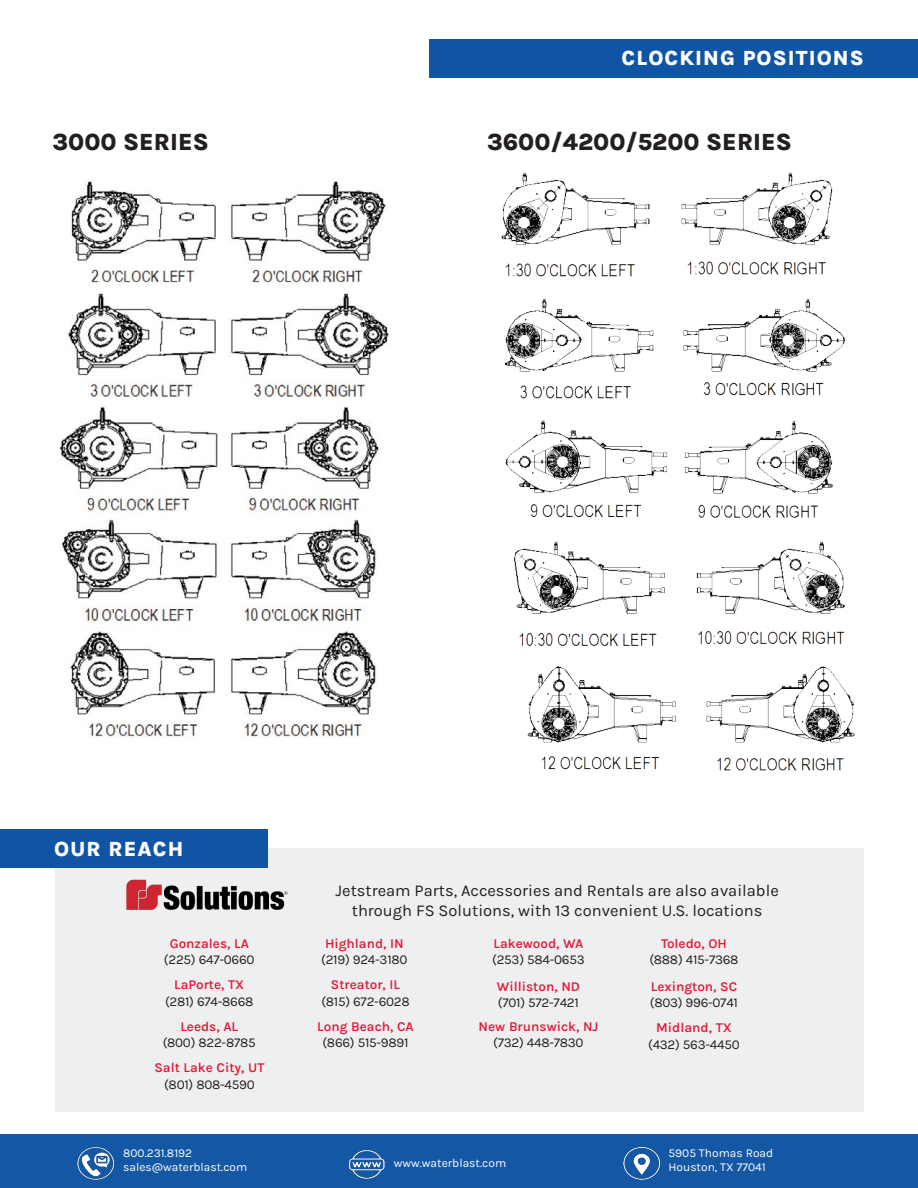
<style>
.page{position:relative;width:918px;height:1188px;background:#fff}
.page>*{position:absolute;margin:0;border:0;box-sizing:border-box;transform-origin:0 0}
.t1{font:800 24px "Karla";color:#231f20}
.t2{font:800 21px "Karla";letter-spacing:.05em;color:#fff}
.t3{font:16.5px/19.8px "Karla";color:#231f20;text-align:center}
.t4{font:13.5px "Karla";letter-spacing:-.02em;color:#231f20}
.t5{font:600 13.5px "Karla";color:#e51836}
.t6{font:12px/14.4px "Karla";color:#fff}
</style>
<div class="page">
<div style="left:55px;top:849px;width:809px;height:263px;background:#edeff0"></div>
<div style="left:0;top:830px;width:268px;height:38px;background:#1055a5"></div>
<img style="left:126px;top:879px;width:162px;height:31px">
<div style="left:0;top:1134px;width:918px;height:54px;background:#1357a5"></div>
<img style="left:623px;top:1146px;width:38px;height:34px">
<img style="left:77px;top:1146px;width:38px;height:34px">
<img style="left:349px;top:1149px;width:36px;height:30px">
<div style="left:430px;top:39px;width:488px;height:38px;background:#1055a5"></div>
<img style="left:59px;top:181px;width:330px;height:558px">
<img style="left:501px;top:172px;width:354px;height:599px">
<p class="t2" style="left:622px;top:45px;width:244px">CLOCKING POSITIONS</p>
<p class="t1" style="left:52px;top:126px;width:158px">3000 SERIES</p>
<p class="t1" style="left:487px;top:126px;width:306px">3600/4200/5200 SERIES</p>
<h2 class="t2" style="left:54px;top:835px;width:131px">OUR REACH</h2>
<p class="t5" style="left:170px;top:934px;width:81px">Gonzales, LA</p>
<p class="t4" style="left:164px;top:951px;width:92px">(225) 647-0660</p>
<p class="t5" style="left:174px;top:976px;width:72px">LaPorte, TX</p>
<p class="t4" style="left:165px;top:992px;width:90px">(281) 674-8668</p>
<p class="t5" style="left:180px;top:1018px;width:59px">Leeds, AL</p>
<p class="t4" style="left:163px;top:1034px;width:95px">(800) 822-8785</p>
<p class="t5" style="left:154px;top:1059px;width:112px">Salt Lake City, UT</p>
<p class="t4" style="left:164px;top:1076px;width:92px">(801) 808-4590</p>
<p class="t3" style="left:336px;top:881px;width:445px">Jetstream Parts, Accessories and Rentals are also available through FS Solutions, with 13 convenient U.S. locations</p>
<p class="t5" style="left:325px;top:934px;width:80px">Highland, IN</p>
<p class="t4" style="left:321px;top:951px;width:88px">(219) 924-3180</p>
<p class="t5" style="left:494px;top:934px;width:92px">Lakewood, WA</p>
<p class="t4" style="left:492px;top:951px;width:94px">(253) 584-0653</p>
<p class="t5" style="left:661px;top:934px;width:67px">Toledo, OH</p>
<p class="t4" style="left:649px;top:951px;width:91px">(888) 415-7368</p>
<p class="t5" style="left:331px;top:976px;width:71px">Streator, IL</p>
<p class="t4" style="left:321px;top:992px;width:90px">(815) 672-6028</p>
<p class="t5" style="left:497px;top:977px;width:85px">Williston, ND</p>
<p class="t4" style="left:498px;top:994px;width:83px">(701) 572-7421</p>
<p class="t5" style="left:651px;top:977px;width:88px">Lexington, SC</p>
<p class="t4" style="left:650px;top:994px;width:90px">(803) 996-0741</p>
<p class="t5" style="left:317px;top:1018px;width:98px">Long Beach, CA</p>
<p class="t4" style="left:322px;top:1034px;width:88px">(866) 515-9891</p>
<p class="t5" style="left:479px;top:1018px;width:121px">New Brunswick, NJ</p>
<p class="t4" style="left:493px;top:1034px;width:92px">(732) 448-7830</p>
<p class="t5" style="left:656px;top:1019px;width:77px">Midland, TX</p>
<p class="t4" style="left:648px;top:1036px;width:93px">(432) 563-4450</p>
<p class="t6" style="left:123px;top:1145px;width:126px">800.231.8192 sales@waterblast.com</p>
<p class="t6" style="left:394px;top:1155px;width:114px">www.waterblast.com</p>
<p class="t6" style="left:669px;top:1145px;width:106px">5905 Thomas Road<br>Houston, TX 77041</p>
</div>
